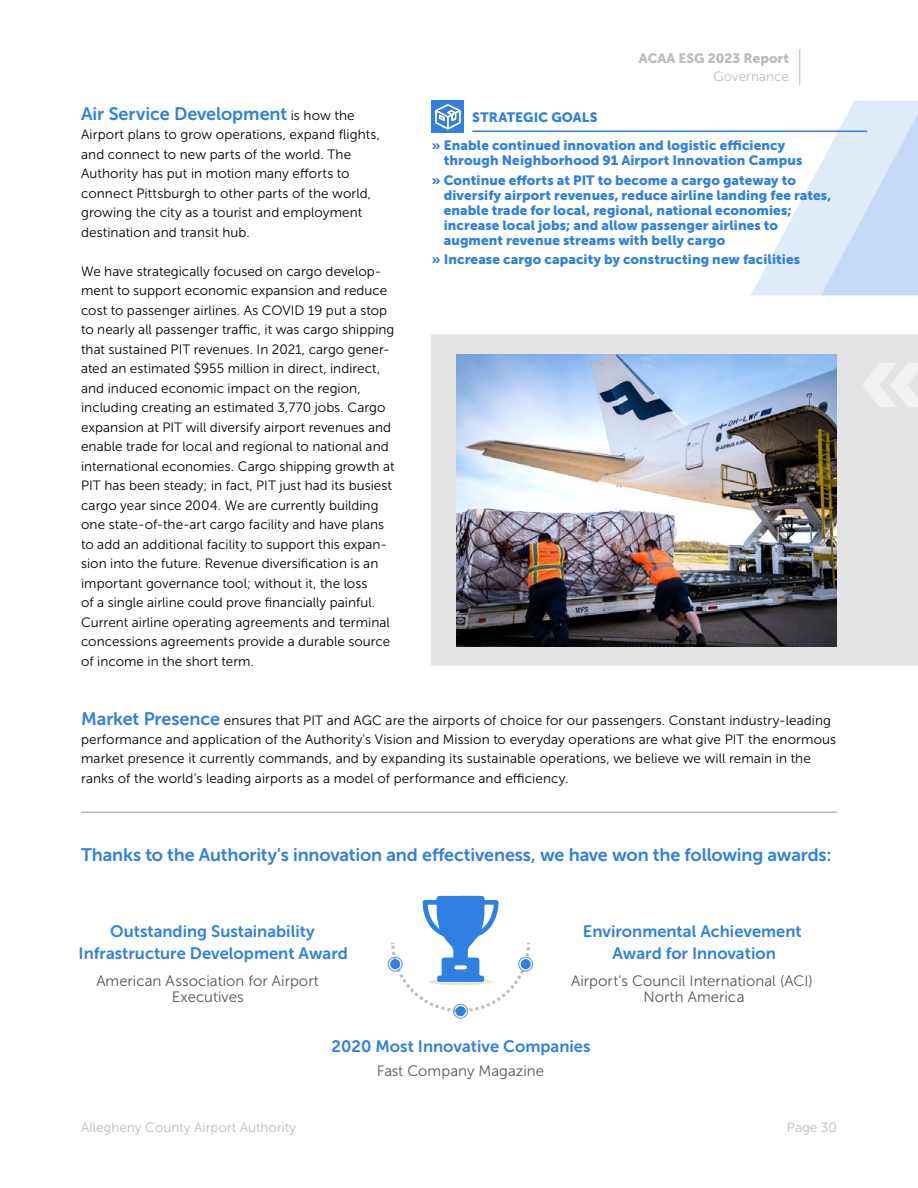
<style>
.page{position:relative;width:918px;height:1188px;background:#fff}
.page>*{position:absolute;margin:0;border:0;box-sizing:border-box;transform-origin:0 0}
.t1{font:18px "Museo Sans 700";letter-spacing:-.01em;color:#307fe2}
.t2{font:16.5px/21.8px "Museo Sans 700";color:#3080e3;text-align:center}
.t3{font:15px/15.8px "Museo Sans 300";color:#545759;text-align:center}
.t4{font:13.5px/19.5px "Museo Sans 300";letter-spacing:.005em;color:#000}
.t5{font:13.5px/15px "Museo Sans 900";letter-spacing:.005em;color:#307fe2}
.t6{font:13.5px "Museo Sans 300";color:#bbbcbc}
.t7{font:13.5px "Museo Sans 900";color:#bbbcbc}
.s1{font-family:"Museo Sans 300";font-size:13.5px;color:#000}
.s2{font-family:"Museo Sans 700";font-size:18px;color:#307fe2}
</style>
<div class="page">
<svg style="left:390px;top:896px;width:142px;height:118px"></svg>
<div style="left:453px;top:1004px;width:15px;height:15px;border:1px solid #699ee3;border-radius:50%"></div>
<div style="left:456px;top:1006px;width:10px;height:10px;background:#3080e3;border-radius:50%"></div>
<div style="left:518px;top:957px;width:15px;height:15px;border:1px solid #699ee3;border-radius:50%"></div>
<div style="left:521px;top:959px;width:10px;height:10px;background:#3080e3;border-radius:50%"></div>
<div style="left:388px;top:957px;width:15px;height:15px;border:1px solid #699ee3;border-radius:50%"></div>
<div style="left:390px;top:959px;width:10px;height:10px;background:#3080e3;border-radius:50%"></div>
<hr style="left:81px;top:812px;width:756px;height:1px;background:#bbbcbc">
<div style="left:432px;top:335px;width:486px;height:331px;background:#e4e4e4"></div>
<div style="left:432px;top:101px;width:32px;height:32px;background:#307fe2"></div>
<img style="left:456px;top:354px;width:381px;height:292px">
<svg style="left:750px;top:100px;width:168px;height:196px"></svg>
<hr style="left:472px;top:131px;width:395px;height:1px;background:#307fe2">
<svg style="left:435px;top:104px;width:26px;height:26px"></svg>
<hr style="left:799px;top:50px;width:1px;height:36px;background:#bbbcbc">
<h1 class="t1" style="left:81px;top:104px;width:275px">Air Service Development <span class="s1">is how the</span></h1>
<p class="t4" style="left:81px;top:125px;width:300px">Airport plans to grow operations, expand flights, and connect to new parts of the world. The Authority has put in motion many efforts to connect Pittsburgh to other parts of the world, growing the city as a tourist and employment destination and transit hub.</p>
<p class="t4" style="left:81px;top:262px;width:315px">We have strategically focused on cargo develop&shy;ment to support economic expansion and reduce cost to passenger airlines. As COVID 19 put a stop to nearly all passenger traffic, it was cargo shipping that sustained PIT revenues. In 2021, cargo gener&shy;ated an estimated $955 million in direct, indirect, and induced economic impact on the region, including creating an estimated 3,770 jobs. Cargo expansion at PIT will diversify airport revenues and enable trade for local and regional to national and international economies. Cargo shipping growth at PIT has been steady; in fact, PIT just had its busiest cargo year since 2004. We are currently building one state-of-the-art cargo facility and have plans to add an additional facility to support this expan&shy;sion into the future. Revenue diversification is an important governance tool; without it, the loss<br>of a single airline could prove financially painful.<br>Current airline operating agreements and terminal concessions agreements provide a durable source of income in the short term.</p>
<p class="t7" style="left:639px;top:51px;width:152px">ACAA ESG 2023 Report</p>
<p class="t6" style="left:714px;top:69px;width:77px">Governance</p>
<p class="t5" style="left:432px;top:103px;width:355px;line-height:28.2px;text-indent:40px">STRATEGIC GOALS<br>» Enable continued innovation and logistic efficiency</p>
<p class="t5" style="left:432px;top:151px;width:372px;line-height:19.5px;text-indent:12px">through Neighborhood 91 Airport Innovation Campus » Continue efforts at PIT to become a cargo gateway to</p>
<p class="t5" style="left:444px;top:187px;width:389px">diversify airport revenues, reduce airline landing fee rates, enable trade for local, regional, national economies; increase local jobs; and allow passenger airlines to augment revenue streams with belly cargo</p>
<p class="t5" style="left:432px;top:252px;width:370px">» Increase cargo capacity by constructing new facilities</p>
<p class="t4" style="left:81px;top:710px;width:757px"><span class="s2">Market Presence</span> ensures that PIT and AGC are the airports of choice for our passengers. Constant industry-leading performance and application of the Authority's Vision and Mission to everyday operations are what give PIT the enormous market presence it currently commands, and by expanding its sustainable operations, we believe we will remain in the ranks of the world’s leading airports as a model of performance and efficiency.</p>
<h1 class="t1" style="left:81px;top:845px;width:752px">Thanks to the Authority's innovation and effectiveness, we have won the following awards:</h1>
<p class="t2" style="left:79px;top:921px;width:271px">Outstanding Sustainability<br>Infrastructure Development Award</p>
<p class="t3" style="left:96px;top:973px;width:224px">American Association for Airport<br>Executives</p>
<p class="t2" style="left:583px;top:921px;width:220px">Environmental Achievement<br>Award for Innovation</p>
<p class="t3" style="left:571px;top:973px;width:243px">Airport's Council International (ACI)<br>North America</p>
<p class="t2" style="left:332px;top:1035px;width:260px">2020 Most Innovative Companies</p>
<p class="t3" style="left:377px;top:1063px;width:169px">Fast Company Magazine</p>
<p class="t6" style="left:81px;top:1120px;width:217px">Allegheny County Airport Authority</p>
<p class="t6" style="left:787px;top:1120px;width:52px">Page 30</p>
</div>
